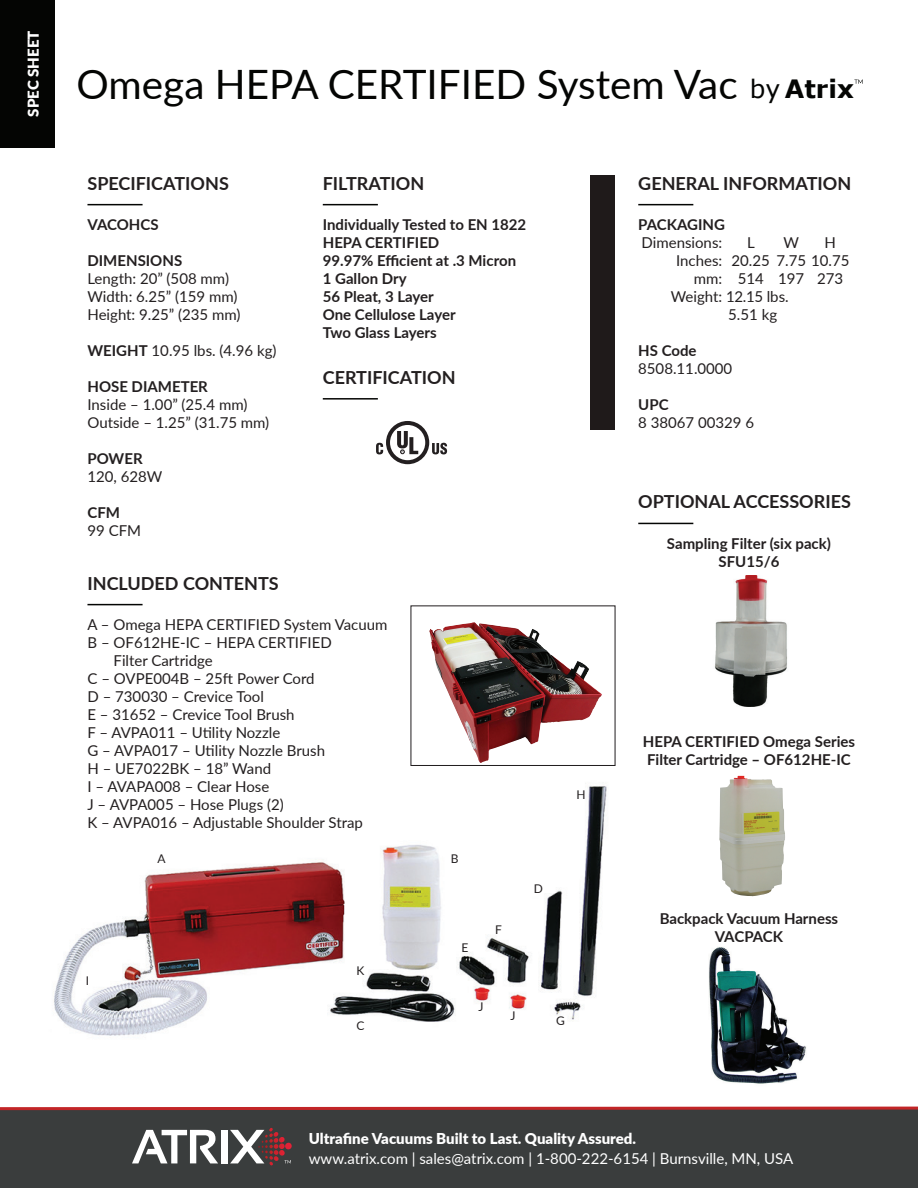
<style>
.page{position:relative;width:918px;height:1188px;background:#fff}
.page>*{position:absolute;margin:0;border:0;box-sizing:border-box;transform-origin:0 0}
.t1{font:40.5px "Lato";color:#040503}
.t2{font:700 18px "Lato";color:#231f20}
.t3{font:15px/18px "Lato";color:#231f20}
.t4{font:700 15px/18px "Lato";color:#231f20}
.t5{font:15px "Lato";color:#fff}
.t6{font:900 15px "Lato";color:#fff}
.t7{font:12px "Lato";color:#231f20}
.s1{font-family:"Verdana";font-size:25.2px}
.s2{font-family:"Verdana";font-weight:700;font-size:25.2px}
.s3{font-weight:700}
</style>
<div class="page">
<img style="left:54px;top:786px;width:553px;height:250px">
<svg style="left:855px;top:80px;width:8px;height:4px"></svg>
<hr style="left:87px;top:204px;width:56px;height:1px;background:#040503">
<hr style="left:323px;top:204px;width:55px;height:1px;background:#040503">
<hr style="left:638px;top:204px;width:55px;height:1px;background:#040503">
<hr style="left:638px;top:523px;width:55px;height:1px;background:#040503">
<hr style="left:87px;top:604px;width:56px;height:1px;background:#040503">
<div style="left:0;top:0;width:54px;height:148px;background:#040503"></div>
<img style="left:709px;top:947px;width:97px;height:137px">
<hr style="left:323px;top:398px;width:55px;height:2px;background:#040503">
<img style="left:719px;top:776px;width:66px;height:121px">
<div style="left:0;top:1109px;width:918px;height:79px;background:#3a3d3d"></div>
<svg style="left:0;top:1106px;width:918px;height:5px"></svg>
<svg style="left:132px;top:1130px;width:86px;height:33px"></svg>
<div style="left:221px;top:1130px;width:6px;height:33px;background:#fff"></div>
<svg style="left:230px;top:1128px;width:62px;height:38px"></svg>
<div style="left:590px;top:175px;width:25px;height:255px;background:#1f1a1a"></div>
<svg style="left:432px;top:443px;width:15px;height:11px"></svg>
<svg style="left:386px;top:421px;width:43px;height:43px"></svg>
<div style="left:390px;top:425px;width:35px;height:35px;background:#fff;border-radius:50%"></div>
<svg style="left:397px;top:431px;width:21px;height:23px"></svg>
<svg style="left:376px;top:443px;width:7px;height:11px"></svg>
<img style="left:714px;top:575px;width:73px;height:131px">
<img style="left:429px;top:622px;width:173px;height:141px">
<p class="t6" style="left:22px;top:117px;width:87px;rotate:-90deg">SPEC SHEET</p>
<h1 class="t1" style="left:77px;top:55px;width:779px">Omega HEPA CERTIFIED System Vac <span class="s1">by</span> <span class="s2">Atrix</span></h1>
<p class="t2" style="left:87px;top:170px;width:143px">SPECIFICATIONS</p>
<p class="t4" style="left:87px;top:215px;width:73px">VACOHCS</p>
<p class="t4" style="left:87px;top:251px;width:96px">DIMENSIONS</p>
<p class="t3" style="left:87px;top:269px;width:154px">Length: 20” (508 mm)<br>Width: 6.25” (159 mm)<br>Height: 9.25” (235 mm)</p>
<p class="t3" style="left:87px;top:341px;width:191px"><span class="s3">WEIGHT</span> 10.95 lbs. (4.96 kg)</p>
<p class="t4" style="left:87px;top:377px;width:122px">HOSE DIAMETER</p>
<p class="t3" style="left:87px;top:395px;width:183px">Inside – 1.00” (25.4 mm)<br>Outside – 1.25” (31.75 mm)</p>
<p class="t4" style="left:87px;top:449px;width:57px">POWER</p>
<p class="t3" style="left:87px;top:467px;width:76px">120, 628W</p>
<p class="t4" style="left:87px;top:503px;width:34px">CFM</p>
<p class="t3" style="left:87px;top:521px;width:55px">99 CFM</p>
<p class="t2" style="left:323px;top:170px;width:103px">FILTRATION</p>
<p class="t4" style="left:323px;top:215px;width:205px">Individually Tested to EN 1822<br>HEPA CERTIFIED<br>99.97% Efficient at .3 Micron<br>1 Gallon Dry<br>56 Pleat, 3 Layer<br>One Cellulose Layer<br>Two Glass Layers</p>
<p class="t2" style="left:323px;top:364px;width:134px">CERTIFICATION</p>
<p class="t2" style="left:87px;top:570px;width:193px">INCLUDED CONTENTS</p>
<p class="t3" style="left:87px;top:615px;width:301px">A – Omega HEPA CERTIFIED System Vacuum</p>
<p class="t3" style="left:87px;top:633px;width:246px">B – OF612HE-IC – HEPA CERTIFIED</p>
<p class="t3" style="left:114px;top:651px;width:101px">Filter Cartridge</p>
<p class="t3" style="left:87px;top:669px;width:229px">C – OVPE004B – 25ft Power Cord</p>
<p class="t3" style="left:87px;top:687px;width:178px">D – 730030 – Crevice Tool</p>
<p class="t3" style="left:87px;top:705px;width:209px">E – 31652 – Crevice Tool Brush</p>
<p class="t3" style="left:87px;top:723px;width:194px">F – AVPA011 – Utility Nozzle</p>
<p class="t3" style="left:87px;top:741px;width:239px">G – AVPA017 – Utility Nozzle Brush</p>
<p class="t3" style="left:87px;top:759px;width:185px">H – UE7022BK – 18” Wand</p>
<p class="t3" style="left:87px;top:777px;width:183px">I – AVAPA008 – Clear Hose</p>
<p class="t3" style="left:87px;top:795px;width:198px">J – AVPA005 – Hose Plugs (2)</p>
<p class="t3" style="left:87px;top:813px;width:277px">K – AVPA016 – Adjustable Shoulder Strap</p>
<p class="t7" style="left:158px;top:850px;width:10px">A</p>
<p class="t7" style="left:451px;top:850px;width:9px">B</p>
<p class="t7" style="left:86px;top:972px;width:5px">I</p>
<p class="t7" style="left:357px;top:963px;width:9px">K</p>
<p class="t7" style="left:357px;top:1017px;width:10px">C</p>
<p class="t7" style="left:461px;top:939px;width:8px">E</p>
<p class="t7" style="left:495px;top:921px;width:8px">F</p>
<p class="t7" style="left:479px;top:998px;width:7px">J</p>
<p class="t7" style="left:510px;top:1007px;width:7px">J</p>
<p class="t7" style="left:534px;top:880px;width:11px">D</p>
<p class="t7" style="left:576px;top:786px;width:11px">H</p>
<p class="t7" style="left:556px;top:1012px;width:10px">G</p>
<p class="t2" style="left:638px;top:170px;width:215px">GENERAL INFORMATION</p>
<p class="t4" style="left:638px;top:215px;width:88px">PACKAGING</p>
<p class="t3" style="left:642px;top:233px;width:82px">Dimensions:</p>
<p class="t3" style="left:747px;top:233px;width:9px">L</p>
<p class="t3" style="left:784px;top:233px;width:17px">W</p>
<p class="t3" style="left:825px;top:233px;width:13px">H</p>
<p class="t3" style="left:676px;top:251px;width:175px">Inches: 20.25 7.75 10.75</p>
<p class="t3" style="left:694px;top:269px;width:151px">mm: 514 197 273</p>
<p class="t3" style="left:671px;top:287px;width:119px">Weight: 12.15 lbs.</p>
<p class="t3" style="left:728px;top:305px;width:50px">5.51 kg</p>
<p class="t4" style="left:638px;top:341px;width:60px">HS Code</p>
<p class="t3" style="left:638px;top:359px;width:96px">8508.11.0000</p>
<p class="t4" style="left:638px;top:395px;width:32px">UPC</p>
<p class="t3" style="left:638px;top:413px;width:117px">8 38067 00329 6</p>
<p class="t2" style="left:638px;top:489px;width:214px">OPTIONAL ACCESSORIES</p>
<p class="t4" style="left:667px;top:534px;width:166px;text-align:center">Sampling Filter (six pack)<br>SFU15/6</p>
<p class="t4" style="left:643px;top:732px;width:214px">HEPA CERTIFIED Omega Series<br>Filter Cartridge – OF612HE-IC</p>
<p class="t4" style="left:660px;top:909px;width:180px;text-align:center">Backpack Vacuum Harness<br>VACPACK</p>
<p class="t6" style="left:309px;top:1128px;width:329px">Ultrafine Vacuums Built to Last. Quality Assured.</p>
<p class="t5" style="left:309px;top:1148px;width:486px">www.atrix.com | sales@atrix.com | 1-800-222-6154 | Burnsville, MN, USA</p>
</div>
